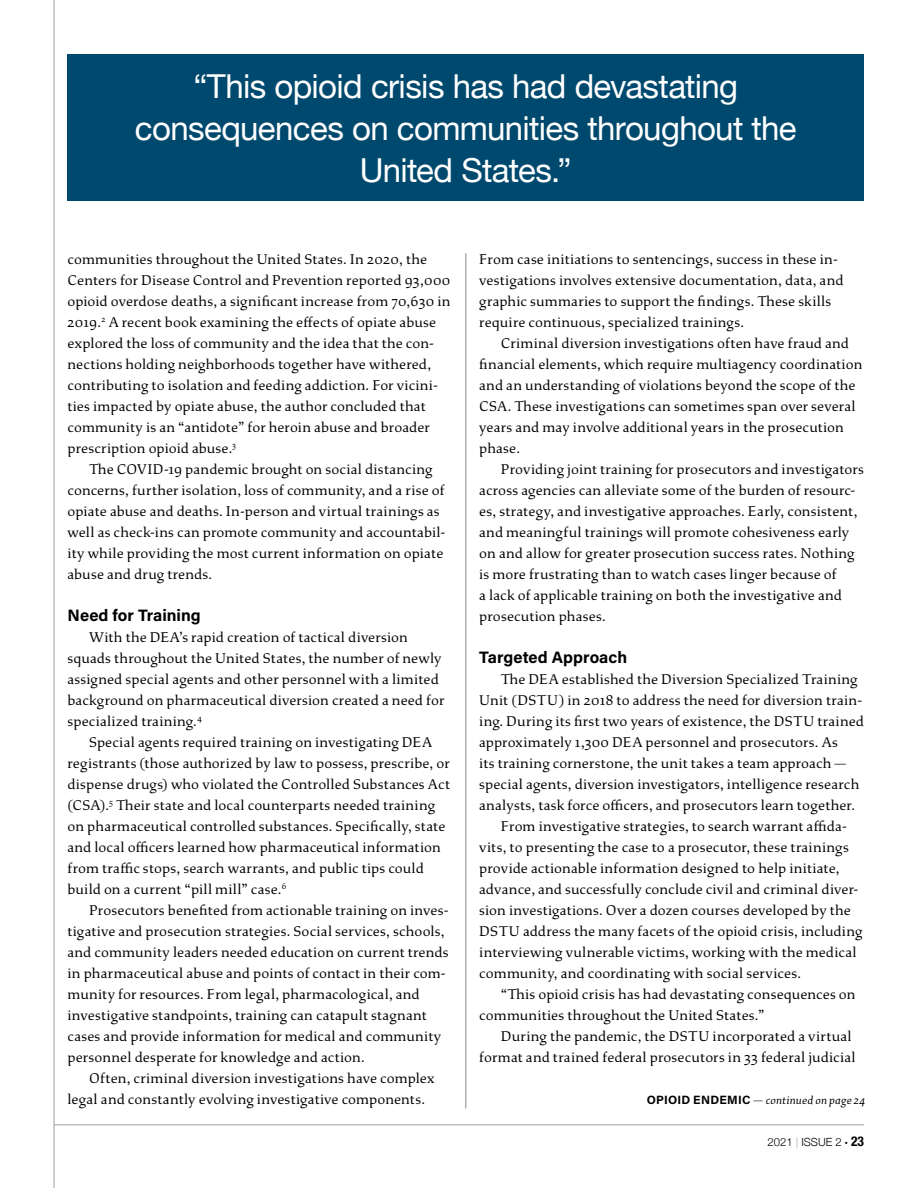
<style>
.page{position:relative;width:918px;height:1188px;background:#fff}
.page>*{position:absolute;margin:0;border:0;box-sizing:border-box;transform-origin:0 0}
.t1{font:33px/42px "Helvetica Neue";letter-spacing:-.02em;color:#fff;text-align:center}
.t2{font:700 16.5px "Acumin Pro";color:#000}
.t3{font:15px/21px "Study";letter-spacing:.01em;color:#000}
.t4{font:700 condensed 13.5px "Helvetica Neue";color:#000}
.t5{font:italic 12px "Study";letter-spacing:.01em;color:#000}
.t6{font:300 11.25px "Helvetica Neue";color:#000}
.s1{font-family:"Acumin Pro";font-weight:700;font-style:normal}
.s2{color:#a7a9ac}
.s3{font-size:6px}
</style>
<div class="page">
<hr style="left:54px;top:1124px;width:810px;height:1px;background:#a7a9ac">
<hr style="left:53px;top:0;width:2px;height:1188px;background:#a7a9ac">
<hr style="left:465px;top:253px;width:1px;height:855px;background:#a7a9ac">
<div style="left:68px;top:54px;width:796px;height:147px;background:#00496e"></div>
<h1 class="t1" style="left:135px;top:67px;width:663px">“This opioid crisis has had devastating consequences on communities throughout the<br>United States.”</h1>
<p class="t3" style="left:68px;top:249px;width:385px">communities throughout the United States. In 2020, the Centers for Disease Control and Prevention reported 93,000 opioid overdose deaths, a significant increase from 70,630 in 2019.<sup>2</sup> A recent book examining the effects of opiate abuse explored the loss of community and the idea that the con&shy;nections holding neighborhoods together have withered, contributing to isolation and feeding addiction. For vicini&shy;ties impacted by opiate abuse, the author concluded that community is an “antidote” for heroin abuse and broader prescription opioid abuse.<sup>3</sup></p>
<p class="t3" style="left:68px;top:459px;width:380px;text-indent:22px">The COVID-19 pandemic brought on social distancing concerns, further isolation, loss of community, and a rise of opiate abuse and deaths. In-person and virtual trainings as well as check-ins can promote community and accountabil&shy;ity while providing the most current information on opiate abuse and drug trends.</p>
<p class="t2" style="left:68px;top:604px;width:135px">Need for Training</p>
<p class="t3" style="left:68px;top:627px;width:378px;text-indent:22px">With the DEA’s rapid creation of tactical diversion squads throughout the United States, the number of newly assigned special agents and other personnel with a limited background on pharmaceutical diversion created a need for specialized training.<sup>4</sup></p>
<p class="t3" style="left:67px;top:732px;width:384px;text-indent:22px">Special agents required training on investigating DEA registrants (those authorized by law to possess, prescribe, or dispense drugs) who violated the Controlled Substances Act (CSA).<sup>5</sup> Their state and local counterparts needed training on pharmaceutical controlled substances. Specifically, state and local officers learned how pharmaceutical information from traffic stops, search warrants, and public tips could build on a current “pill mill” case.<sup>6</sup></p>
<p class="t3" style="left:68px;top:900px;width:383px;text-indent:22px">Prosecutors benefited from actionable training on inves&shy;tigative and prosecution strategies. Social services, schools, and community leaders needed education on current trends in pharmaceutical abuse and points of contact in their com&shy;munity for resources. From legal, pharmacological, and investigative standpoints, training can catapult stagnant cases and provide information for medical and community personnel desperate for knowledge and action.</p>
<p class="t3" style="left:68px;top:1068px;width:368px;text-indent:22px">Often, criminal diversion investigations have complex legal and constantly evolving investigative components.</p>
<p class="t3" style="left:479px;top:249px;width:366px">From case initiations to sentencings, success in these in&shy;vestigations involves extensive documentation, data, and graphic summaries to support the findings. These skills require continuous, specialized trainings.</p>
<p class="t3" style="left:479px;top:333px;width:385px;text-indent:22px">Criminal diversion investigations often have fraud and financial elements, which require multiagency coordination and an understanding of violations beyond the scope of the CSA. These investigations can sometimes span over several years and may involve additional years in the prosecution phase.</p>
<p class="t3" style="left:479px;top:459px;width:386px;text-indent:22px">Providing joint training for prosecutors and investigators across agencies can alleviate some of the burden of resourc&shy;es, strategy, and investigative approaches. Early, consistent, and meaningful trainings will promote cohesiveness early on and allow for greater prosecution success rates. Nothing is more frustrating than to watch cases linger because of<br>a lack of applicable training on both the investigative and prosecution phases.</p>
<p class="t2" style="left:479px;top:646px;width:150px">Targeted Approach</p>
<p class="t3" style="left:501px;top:669px;width:358px">The DEA established the Diversion Specialized Training</p>
<p class="t3" style="left:479px;top:690px;width:384px">Unit (DSTU) in 2018 to address the need for diversion train-</p>
<p class="t3" style="left:479px;top:711px;width:386px">ing. During its first two years of existence, the DSTU trained</p>
<p class="t3" style="left:479px;top:732px;width:360px">approximately 1,300 DEA personnel and prosecutors. As</p>
<p class="t3" style="left:479px;top:753px;width:369px">its training cornerstone, the unit takes a team approach —</p>
<p class="t3" style="left:479px;top:774px;width:382px">special agents, diversion investigators, intelligence research</p>
<p class="t3" style="left:479px;top:795px;width:377px">analysts, task force officers, and prosecutors learn together.</p>
<p class="t3" style="left:501px;top:816px;width:348px">From investigative strategies, to search warrant affida-</p>
<p class="t3" style="left:479px;top:837px;width:371px">vits, to presenting the case to a prosecutor, these trainings</p>
<p class="t3" style="left:479px;top:858px;width:362px">provide actionable information designed to help initiate,</p>
<p class="t3" style="left:479px;top:879px;width:381px">advance, and successfully conclude civil and criminal diver-</p>
<p class="t3" style="left:479px;top:900px;width:373px">sion investigations. Over a dozen courses developed by the</p>
<p class="t3" style="left:479px;top:921px;width:385px">DSTU address the many facets of the opioid crisis, including</p>
<p class="t3" style="left:479px;top:942px;width:379px">interviewing vulnerable victims, working with the medical</p>
<p class="t3" style="left:479px;top:963px;width:323px">community, and coordinating with social services.</p>
<p class="t3" style="left:501px;top:984px;width:356px">“This opioid crisis has had devastating consequences on</p>
<p class="t3" style="left:479px;top:1005px;width:287px">communities throughout the United States.”</p>
<p class="t3" style="left:501px;top:1026px;width:352px">During the pandemic, the DSTU incorporated a virtual</p>
<p class="t3" style="left:479px;top:1047px;width:378px">format and trained federal prosecutors in 33 federal judicial</p>
<p class="t5" style="left:647px;top:1093px;width:220px"><span class="s1">OPIOID ENDEMIC</span> — continued on page 24</p>
<p class="t6" style="left:768px;top:1133px;width:82px">2021 <span class="s2">|</span> ISSUE 2 <span class="s3">•</span></p>
<p class="t4" style="left:851px;top:1133px;width:14px">23</p>
</div>
